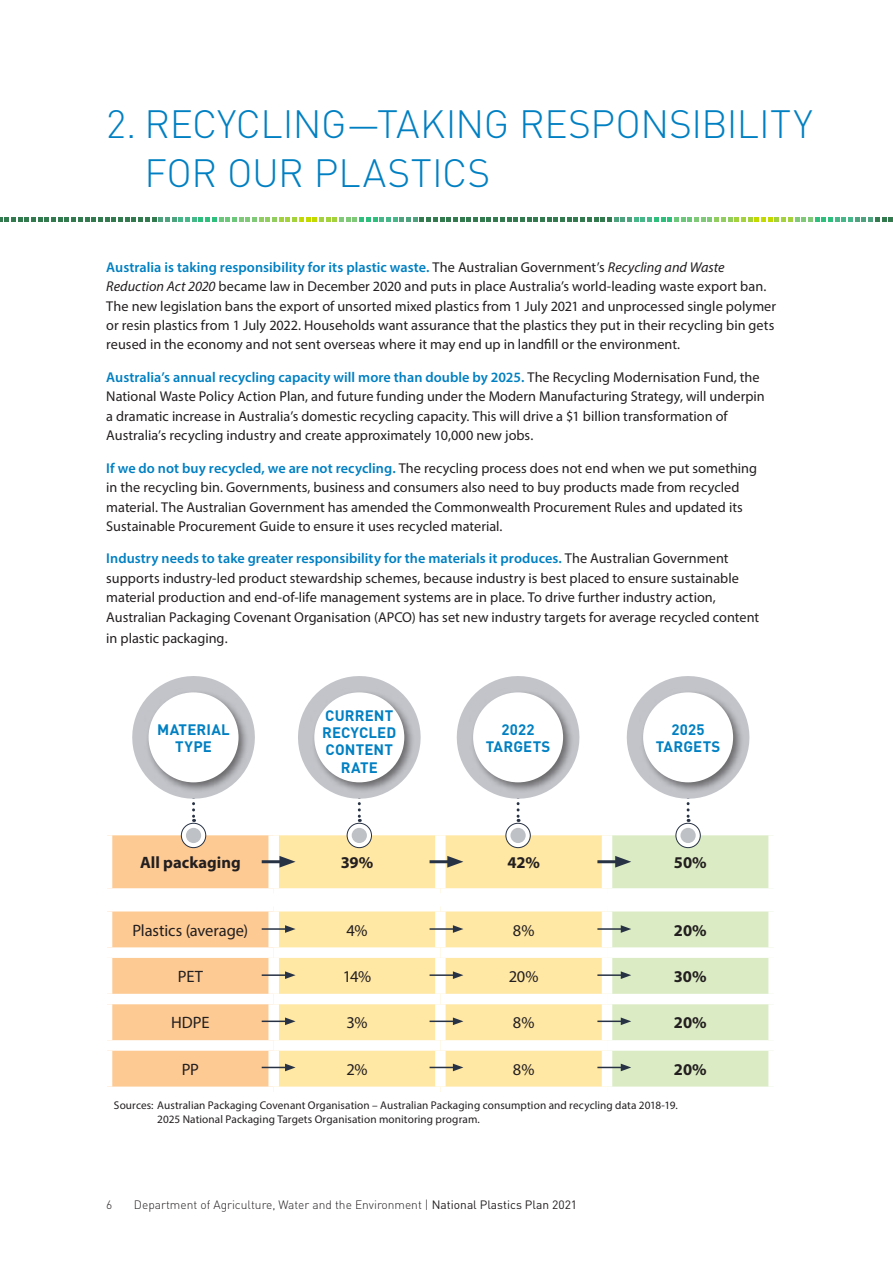
<style>
.page{position:relative;width:893px;height:1263px;background:#fff}
.page>*{position:absolute;margin:0;border:0;box-sizing:border-box;transform-origin:0 0}
._01__HEADING_1{font:300 39px/49.5px "DIN";letter-spacing:-.01em;color:#0080c2}
._05__Body_text{font:16.5px "Myriad Pro";letter-spacing:-.005em;color:#231f20}
._05__Body_text-2{font:700 16.5px "Myriad Pro";color:#231f20}
._03__HEADING_3{font:700 15px/17.2px "DIN";letter-spacing:.01em;color:#0080c2;text-align:center}
._05__Body_text-3{font:14.25px/19.5px "Myriad Pro";color:#231f20}
.t1{font:300 12px "DIN";color:#231f20}
.t2{font:11.25px/13.5px "Myriad Pro";letter-spacing:.01em;color:#231f20}
.s1{font-weight:600;color:#0080c2}
.s2{font-style:italic}
.s3{font-weight:400}
</style>
<div class="page">
<svg style="left:0;top:217px;width:893px;height:5px"></svg>
<svg style="left:107px;top:835px;width:667px;height:257px"></svg>
<div style="left:676px;top:823px;width:24px;height:25px;background:#fff;border-radius:50%"></div>
<div style="left:676px;top:823px;width:24px;height:25px;border:1px solid #273244;border-radius:50%"></div>
<div style="left:680px;top:828px;width:16px;height:15px;background:#bec2c7;border-radius:50%"></div>
<svg style="left:626px;top:676px;width:124px;height:146px"></svg>
<div style="left:639px;top:689px;width:105px;height:104px;background:#231f20;opacity:.55"></div>
<div style="left:643px;top:692px;width:90px;height:90px;background:#fff;border-radius:50%"></div>
<div style="left:506px;top:823px;width:24px;height:25px;background:#fff;border-radius:50%"></div>
<div style="left:506px;top:823px;width:24px;height:25px;border:1px solid #273244;border-radius:50%"></div>
<div style="left:510px;top:828px;width:16px;height:15px;background:#bec2c7;border-radius:50%"></div>
<svg style="left:456px;top:676px;width:124px;height:146px"></svg>
<div style="left:469px;top:689px;width:105px;height:104px;background:#231f20;opacity:.55"></div>
<div style="left:473px;top:692px;width:90px;height:90px;background:#fff;border-radius:50%"></div>
<svg style="left:347px;top:823px;width:24px;height:25px"></svg>
<div style="left:347px;top:823px;width:25px;height:25px;border:1px solid #273244;border-radius:50%"></div>
<div style="left:352px;top:828px;width:15px;height:15px;background:#bec2c7;border-radius:50%"></div>
<svg style="left:298px;top:676px;width:123px;height:146px"></svg>
<div style="left:311px;top:689px;width:104px;height:104px;background:#231f20;opacity:.55"></div>
<div style="left:314px;top:692px;width:90px;height:90px;background:#fff;border-radius:50%"></div>
<svg style="left:181px;top:823px;width:25px;height:25px"></svg>
<div style="left:181px;top:823px;width:25px;height:25px;border:1px solid #273244;border-radius:50%"></div>
<div style="left:186px;top:828px;width:15px;height:15px;background:#bec2c7;border-radius:50%"></div>
<svg style="left:132px;top:676px;width:123px;height:146px"></svg>
<div style="left:145px;top:689px;width:104px;height:104px;background:#231f20;opacity:.55"></div>
<div style="left:149px;top:692px;width:90px;height:90px;background:#fff;border-radius:50%"></div>
<p class="_01__HEADING_1" style="left:145px;top:99px;width:669px;text-indent:-38px">2. RECYCLING—TAKING RESPONSIBILITY<br>FOR OUR PLASTICS</p>
<p class="_05__Body_text-3" style="left:106px;top:257px;width:671px"><span class="s1">Australia is taking responsibility for its plastic waste.</span> The Australian Government’s <span class="s2">Recycling and Waste Reduction Act 2020</span> became law in December 2020 and puts in place Australia’s world-leading waste export ban.<br>The new legislation bans the export of unsorted mixed plastics from 1 July 2021 and unprocessed single polymer or resin plastics from 1 July 2022. Households want assurance that the plastics they put in their recycling bin gets reused in the economy and not sent overseas where it may end up in landfill or the environment.</p>
<p class="_05__Body_text-3" style="left:106px;top:367px;width:660px"><span class="s1">Australia’s annual recycling capacity will more than double by 2025.</span> The Recycling Modernisation Fund, the National Waste Policy Action Plan, and future funding under the Modern Manufacturing Strategy, will underpin a dramatic increase in Australia’s domestic recycling capacity. This will drive a $1 billion transformation of Australia’s recycling industry and create approximately 10,000 new jobs.</p>
<p class="_05__Body_text-3" style="left:106px;top:458px;width:652px"><span class="s1">If we do not buy recycled, we are not recycling.</span> The recycling process does not end when we put something in the recycling bin. Governments, business and consumers also need to buy products made from recycled material. The Australian Government has amended the Commonwealth Procurement Rules and updated its Sustainable Procurement Guide to ensure it uses recycled material.</p>
<p class="_05__Body_text-3" style="left:106px;top:548px;width:654px"><span class="s1">Industry needs to take greater responsibility for the materials it produces.</span> The Australian Government supports industry-led product stewardship schemes, because industry is best placed to ensure sustainable material production and end-of-life management systems are in place. To drive further industry action, Australian Packaging Covenant Organisation (APCO) has set new industry targets for average recycled content</p>
<p class="_05__Body_text-3" style="left:106px;top:629px;width:123px">in plastic packaging.</p>
<p class="_03__HEADING_3" style="left:157px;top:720px;width:74px">MATERIAL<br>TYPE</p>
<p class="_03__HEADING_3" style="left:322px;top:706px;width:76px">CURRENT<br>RECYCLED<br>CONTENT<br>RATE</p>
<p class="_03__HEADING_3" style="left:486px;top:720px;width:66px">2022<br>TARGETS</p>
<p class="_03__HEADING_3" style="left:656px;top:720px;width:66px">2025<br>TARGETS</p>
<p class="_05__Body_text-2" style="left:140px;top:852px;width:102px">All packaging</p>
<p class="_05__Body_text-2" style="left:341px;top:852px;width:34px">39%</p>
<p class="_05__Body_text-2" style="left:507px;top:852px;width:34px">42%</p>
<p class="_05__Body_text-2" style="left:674px;top:852px;width:34px">50%</p>
<p class="_05__Body_text" style="left:132px;top:920px;width:117px">Plastics (average)</p>
<p class="_05__Body_text" style="left:346px;top:920px;width:23px">4%</p>
<p class="_05__Body_text" style="left:513px;top:920px;width:23px">8%</p>
<p class="_05__Body_text-2" style="left:674px;top:919px;width:34px">20%</p>
<p class="_05__Body_text" style="left:178px;top:966px;width:27px">PET</p>
<p class="_05__Body_text" style="left:343px;top:966px;width:30px">14%</p>
<p class="_05__Body_text" style="left:509px;top:966px;width:31px">20%</p>
<p class="_05__Body_text-2" style="left:674px;top:966px;width:34px">30%</p>
<p class="_05__Body_text" style="left:171px;top:1013px;width:40px">HDPE</p>
<p class="_05__Body_text" style="left:346px;top:1013px;width:23px">3%</p>
<p class="_05__Body_text" style="left:513px;top:1013px;width:23px">8%</p>
<p class="_05__Body_text-2" style="left:674px;top:1012px;width:34px">20%</p>
<p class="_05__Body_text" style="left:182px;top:1059px;width:19px">PP</p>
<p class="_05__Body_text" style="left:346px;top:1059px;width:23px">2%</p>
<p class="_05__Body_text" style="left:513px;top:1059px;width:23px">8%</p>
<p class="_05__Body_text-2" style="left:674px;top:1058px;width:34px">20%</p>
<p class="t2" style="left:157px;top:1098px;width:522px;text-indent:-43px">Sources: Australian Packaging Covenant Organisation – Australian Packaging consumption and recycling data 2018-19.<br>2025 National Packaging Targets Organisation monitoring program.</p>
<p class="t1" style="left:106px;top:1197px;width:8px">6</p>
<p class="t1" style="left:134px;top:1197px;width:445px">Department of Agriculture, Water and the Environment | <span class="s3">National Plastics Plan 2021</span></p>
</div>
